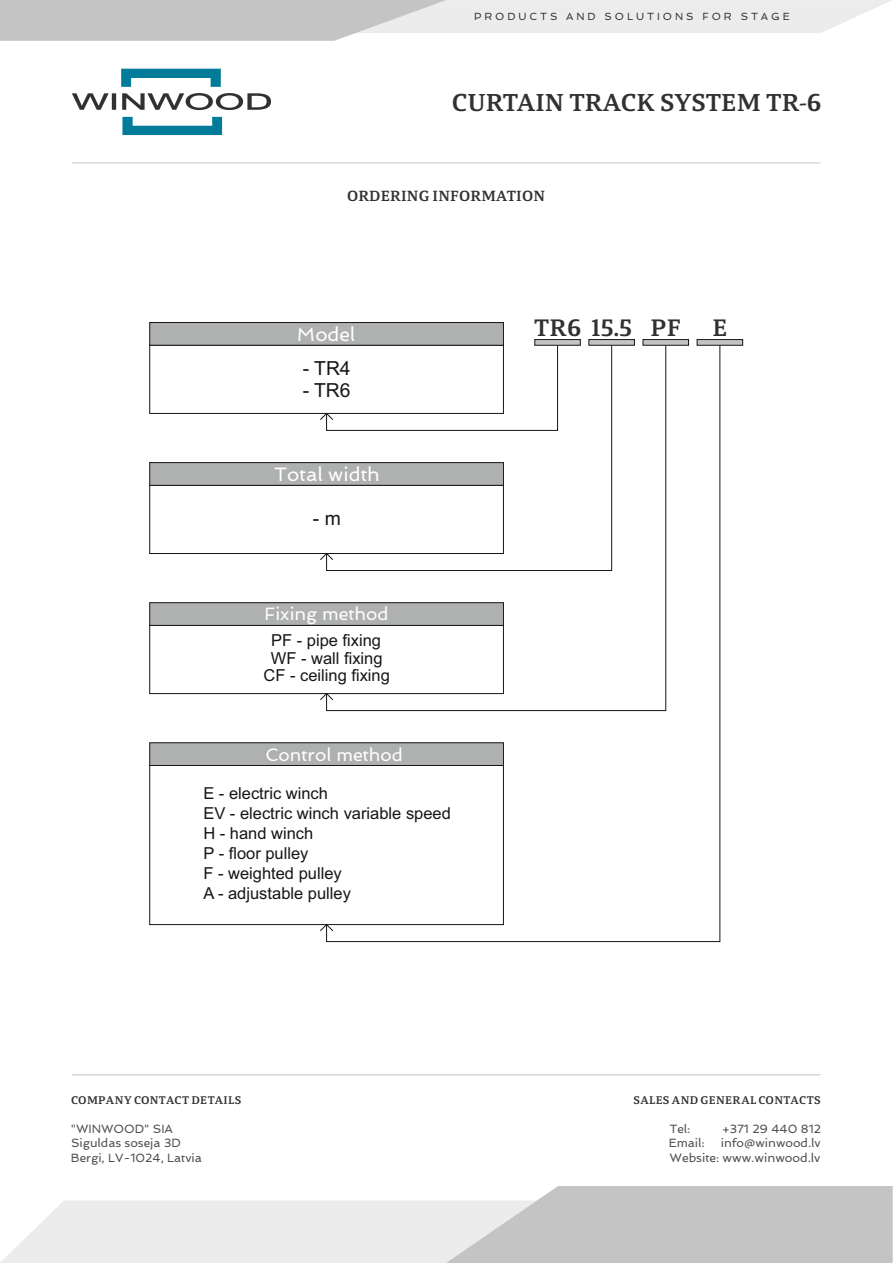
<style>
.page{position:relative;width:893px;height:1263px;background:#fff}
.page>*{position:absolute;margin:0;border:0;box-sizing:border-box;transform-origin:0 0}
.t1{font:600 26.4px "Calicanto";color:#313130}
.t2{font:600 25.8px "Calicanto";letter-spacing:.01em;color:#313130}
.t3{font:19.35px "Spinnaker";color:#fff}
.t4{font:19.35px "Arial";color:#151616}
.t5{font:18px "Spinnaker";color:#fff}
.t6{font:16.5px/20.1px "Arial";color:#151616;text-align:center}
.t7{font:600 15.9px "Calicanto";letter-spacing:.01em;color:#313130}
.t8{font:12.15px "Spinnaker";color:#4e4e4d}
.t9{font:12px/14.4px "Spinnaker";color:#4e4e4d}
.t10{font:600 12px "Calicanto";letter-spacing:.03em;color:#313130}
.t11{font:10.35px "Spinnaker";color:#313130}
</style>
<div class="page">
<svg style="left:0;top:1186px;width:893px;height:77px;background:#ddd"></svg>
<hr style="left:72px;top:1074px;width:748px;height:1px;background:#c4c4c5">
<hr style="left:72px;top:163px;width:748px;height:1px;background:#c4c4c5">
<svg style="left:0;top:0;width:892px;height:41px"></svg>
<svg style="left:72px;top:93px;width:199px;height:17px"></svg>
<svg style="left:122px;top:117px;width:100px;height:18px"></svg>
<svg style="left:121px;top:69px;width:100px;height:18px"></svg>
<div style="left:149px;top:485px;width:355px;height:69px;border:1px solid #151616"></div>
<div style="left:149px;top:625px;width:355px;height:69px;border:1px solid #151616"></div>
<svg style="left:149px;top:766px;width:170px;height:159px"></svg>
<svg style="left:326px;top:344px;width:395px;height:598px"></svg>
<svg style="left:319px;top:552px;width:15px;height:9px"></svg>
<svg style="left:319px;top:692px;width:15px;height:9px"></svg>
<svg style="left:319px;top:923px;width:15px;height:9px"></svg>
<svg style="left:149px;top:462px;width:355px;height:24px;background:#a0a1a1"></svg>
<svg style="left:149px;top:602px;width:355px;height:24px;background:#a1a2a2"></svg>
<svg style="left:149px;top:742px;width:355px;height:24px;background:#a1a2a2"></svg>
<svg style="left:149px;top:322px;width:432px;height:109px"></svg>
<svg style="left:588px;top:339px;width:47px;height:7px"></svg>
<svg style="left:642px;top:339px;width:47px;height:7px"></svg>
<svg style="left:696px;top:339px;width:47px;height:7px"></svg>
<p class="t11" style="left:474px;top:10px;width:317px">P R O D U C T S A N D S O L U T I O N S F O R S T A G E</p>
<h1 class="t1" style="left:452px;top:87px;width:371px">CURTAIN TRACK SYSTEM TR-6</h1>
<p class="t7" style="left:347px;top:186px;width:199px">ORDERING INFORMATION</p>
<p class="t3" style="left:297px;top:323px;width:60px">Model</p>
<p class="t4" style="left:303px;top:361px;width:50px">- TR4</p>
<p class="t4" style="left:303px;top:383px;width:50px">- TR6</p>
<p class="t3" style="left:274px;top:463px;width:107px">Total width</p>
<p class="t4" style="left:313px;top:510px;width:29px">- m</p>
<p class="t5" style="left:264px;top:603px;width:126px">Fixing method</p>
<p class="t6" style="left:263px;top:633px;width:128px;line-height:17.7px">PF - pipe fixing<br>WF - wall fixing<br>CF - ceiling fixing</p>
<p class="t5" style="left:265px;top:744px;width:139px">Control method</p>
<p class="t6" style="left:203px;top:785px;width:249px;text-align:left">E - electric winch<br>EV - electric winch variable speed<br>H - hand winch<br>P - floor pulley<br>F - weighted pulley<br>A - adjustable pulley</p>
<p class="t10" style="left:71px;top:1093px;width:172px">COMPANY CONTACT DETAILS</p>
<p class="t9" style="left:71px;top:1121px;width:133px">"WINWOOD" SIA<br>Siguldas soseja 3D<br>Bergi, LV-1024, Latvia</p>
<h2 class="t2" style="left:534px;top:312px;width:195px">TR6 15.5 PF E</h2>
<p class="t10" style="left:633px;top:1093px;width:189px">SALES AND GENERAL CONTACTS</p>
<p class="t9" style="left:669px;top:1121px;width:37px">Tel:<br>Email:</p>
<p class="t8" style="left:669px;top:1150px;width:153px">Website: www.winwood.lv</p>
<p class="t9" style="left:721px;top:1121px;width:102px">+371 29 440 812 info@winwood.lv</p>
</div>
